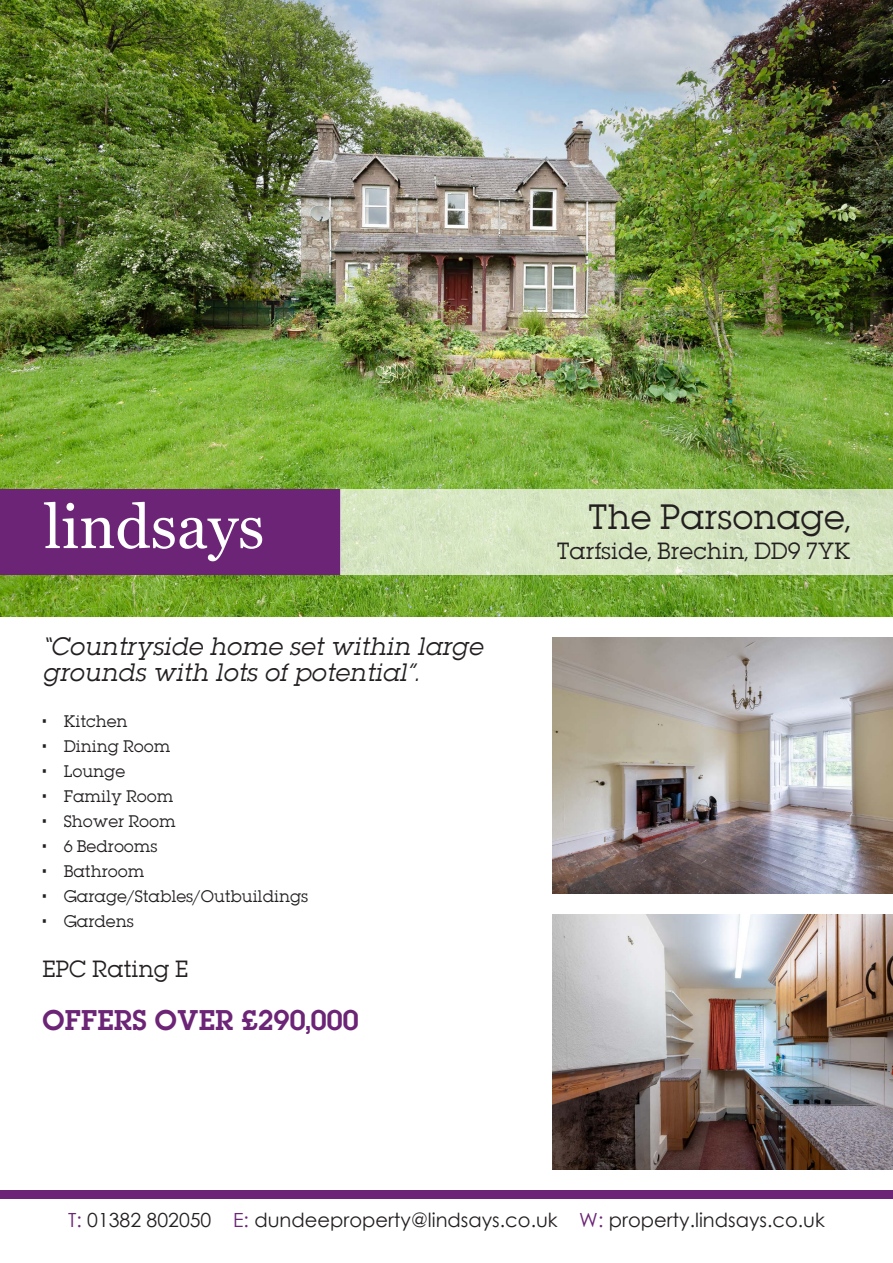
<style>
.page{position:relative;width:893px;height:1263px;background:#fff}
.page>*{position:absolute;margin:0;border:0;box-sizing:border-box;transform-origin:0 0}
.t1{font:31.5px "Lubalin";color:#231f20}
.t2{font:25.5px "Lubalin Demi";color:#6c2476}
.t3{font:italic 22.5px/25.5px "Lubalin";color:#231f20}
.t4{font:21px "Lubalin";color:#231f20}
.t5{font:19.5px "Century Gothic";color:#231f20}
.t6{font:15px "Lubalin";color:#231f20}
.s1{color:#6c2476}
</style>
<div class="page">
<img style="left:0;top:0;width:893px;height:617px">
<img style="left:553px;top:638px;width:340px;height:255px">
<img style="left:553px;top:914px;width:340px;height:255px">
<div style="left:0;top:489px;width:340px;height:85px;background:#6c2476"></div>
<svg style="left:44px;top:502px;width:218px;height:59px"></svg>
<div style="left:0;top:1191px;width:893px;height:8px;background:#6c2476"></div>
<div style="left:340px;top:489px;width:553px;height:85px;background:#d6e5c1"></div>
<h3 class="t3" style="left:43px;top:634px;width:442px">“Countryside home set within large grounds with lots of potential”.</h3>
<p class="t6" style="left:43px;top:711px;width:87px">• Kitchen</p>
<p class="t6" style="left:43px;top:736px;width:129px">• Dining Room</p>
<p class="t6" style="left:43px;top:761px;width:84px">• Lounge</p>
<p class="t6" style="left:43px;top:786px;width:133px">• Family Room</p>
<p class="t6" style="left:43px;top:811px;width:135px">• Shower Room</p>
<p class="t6" style="left:43px;top:836px;width:117px">• 6 Bedrooms</p>
<p class="t6" style="left:43px;top:861px;width:104px">• Bathroom</p>
<p class="t6" style="left:43px;top:886px;width:267px">• Garage/Stables/Outbuildings</p>
<p class="t6" style="left:43px;top:911px;width:93px">• Gardens</p>
<h3 class="t4" style="left:43px;top:954px;width:147px">EPC Rating E</h3>
<h2 class="t2" style="left:43px;top:1001px;width:318px">OFFERS OVER £290,000</h2>
<h1 class="t1" style="left:588px;top:496px;width:264px">The Parsonage,</h1>
<h3 class="t4" style="left:557px;top:536px;width:295px">Tarfside, Brechin, DD9 7YK</h3>
<h3 class="t5" style="left:68px;top:1206px;width:758px"><span class="s1">T:</span> 01382 802050 <span class="s1">E:</span> dundeeproperty@lindsays.co.uk <span class="s1">W:</span> property.lindsays.co.uk</h3>
</div>
